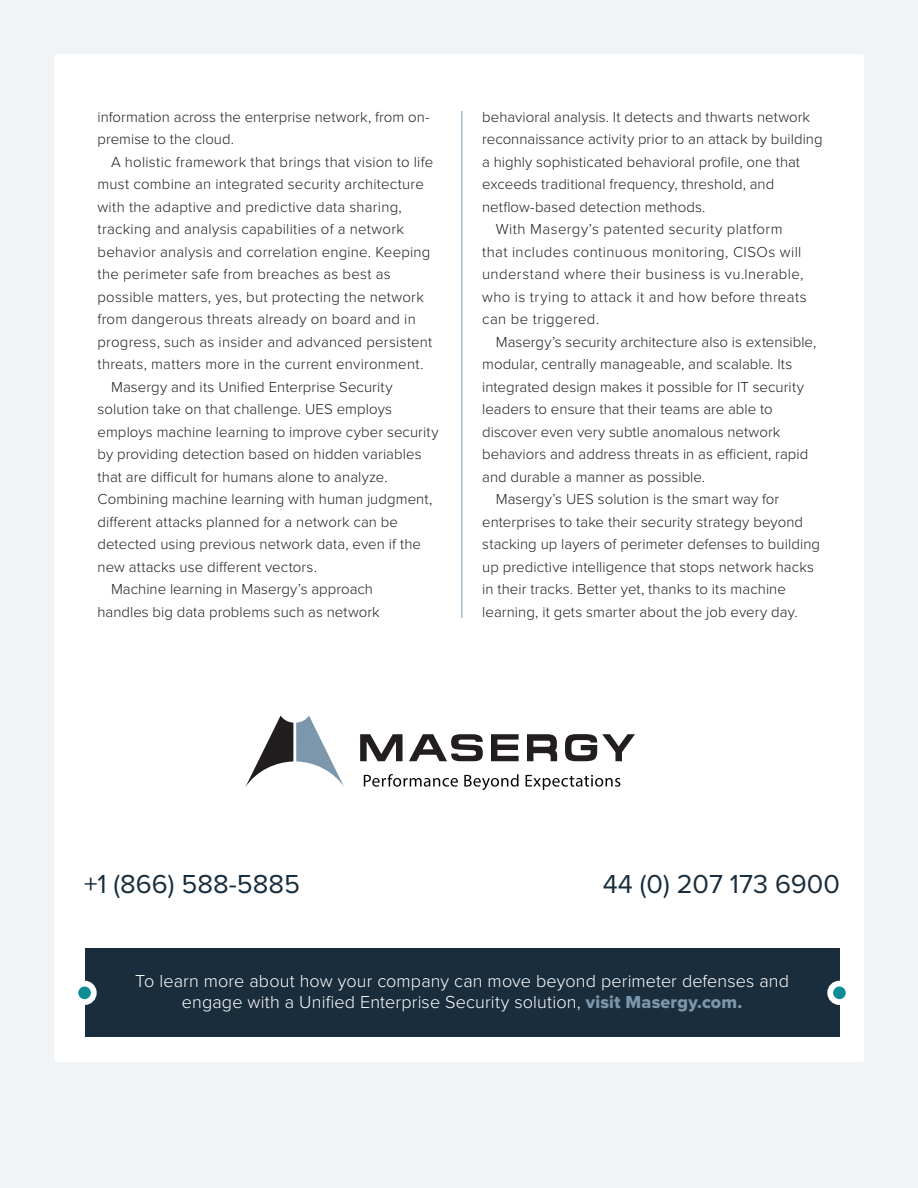
<style>
.page{position:relative;width:918px;height:1188px;background:#f1f4f6}
.page>*{position:absolute;margin:0;border:0;box-sizing:border-box;transform-origin:0 0}
.t1{font:27px "Proxima Nova";color:#192d3c}
.mas_sidebar_bold{font:300 18px/21px "Proxima Nova";letter-spacing:.005em;color:#fff;text-align:center}
.mas_para_indent{font:300 15px/22.5px "Proxima Nova";letter-spacing:.005em;color:#231f20}
.mas_para_indent-2{font:300 15px/22.5px "Proxima Nova";letter-spacing:.025em;color:#231f20}
.s1{font-family:"Proxima Nova Extrabld";font-weight:400;color:#7c97ab}
</style>
<div class="page">
<div style="left:54px;top:54px;width:810px;height:1008px;background:#fff;border-radius:3px"></div>
<svg style="left:364px;top:774px;width:94px;height:13px"></svg>
<svg style="left:464px;top:774px;width:55px;height:16px"></svg>
<svg style="left:526px;top:775px;width:94px;height:15px"></svg>
<svg style="left:245px;top:716px;width:99px;height:71px"></svg>
<svg style="left:360px;top:734px;width:43px;height:27px"></svg>
<svg style="left:409px;top:734px;width:74px;height:27px"></svg>
<svg style="left:491px;top:734px;width:28px;height:27px"></svg>
<svg style="left:527px;top:734px;width:30px;height:27px"></svg>
<svg style="left:565px;top:734px;width:70px;height:27px"></svg>
<hr style="left:461px;top:111px;width:1px;height:507px;background:#7c97ab">
<div style="left:85px;top:948px;width:754px;height:88px;background:#192d3c"></div>
<div style="left:75px;top:984px;width:19px;height:18px;background:#0f8d97;border-radius:50%"></div>
<div style="left:72px;top:981px;width:25px;height:24px;border:6px solid #fff;border-radius:50%"></div>
<div style="left:830px;top:984px;width:19px;height:18px;background:#0f8d97;border-radius:50%"></div>
<div style="left:827px;top:981px;width:25px;height:24px;border:6px solid #fff;border-radius:50%"></div>
<p class="mas_para_indent" style="left:98px;top:106px;width:334px">information across the enterprise network, from on&shy;premise to the cloud.</p>
<p class="mas_para_indent" style="left:98px;top:151px;width:337px;text-indent:14px">A holistic framework that brings that vision to life must combine an integrated security architecture with the adaptive and predictive data sharing, tracking and analysis capabilities of a network behavior analysis and correlation engine. Keeping the perimeter safe from breaches as best as possible matters, yes, but protecting the network from dangerous threats already on board and in progress, such as insider and advanced persistent threats, matters more in the current environment.</p>
<p class="mas_para_indent" style="left:98px;top:376px;width:343px;text-indent:14px">Masergy and its Unified Enterprise Security solution take on that challenge. UES employs employs machine learning to improve cyber security by providing detection based on hidden variables that are difficult for humans alone to analyze.<br>Combining machine learning with human judgment, different attacks planned for a network can be detected using previous network data, even if the new attacks use different vectors.</p>
<p class="mas_para_indent" style="left:98px;top:578px;width:284px;text-align:center">Machine learning in Masergy’s approach handles big data problems such as network</p>
<p class="mas_para_indent" style="left:482px;top:106px;width:342px">behavioral analysis. It detects and thwarts network reconnaissance activity prior to an attack by building a highly sophisticated behavioral profile, one that exceeds traditional frequency, threshold, and netflow-based detection methods.</p>
<p class="mas_para_indent-2" style="left:482px;top:218px;width:326px;text-indent:14px">With Masergy’s patented security platform that includes continuous monitoring, CISOs will understand where their business is vu.lnerable, who is trying to attack it and how before threats can be triggered.</p>
<p class="mas_para_indent" style="left:482px;top:331px;width:336px;text-indent:14px">Masergy’s security architecture also is extensible, modular, centrally manageable, and scalable. Its integrated design makes it possible for IT security leaders to ensure that their teams are able to discover even very subtle anomalous network behaviors and address threats in as efficient, rapid and durable a manner as possible.</p>
<p class="mas_para_indent" style="left:482px;top:488px;width:339px;text-indent:14px">Masergy’s UES solution is the smart way for enterprises to take their security strategy beyond stacking up layers of perimeter defenses to building up predictive intelligence that stops network hacks in their tracks. Better yet, thanks to its machine learning, it gets smarter about the job every day.</p>
<p class="t1" style="left:84px;top:868px;width:218px">+1 (866) 588-5885</p>
<p class="t1" style="left:603px;top:868px;width:239px">44 (0) 207 173 6900</p>
<p class="mas_sidebar_bold" style="left:135px;top:970px;width:655px">To learn more about how your company can move beyond perimeter defenses and engage with a Unified Enterprise Security solution, <span class="s1">visit Masergy.com.</span></p>
</div>
